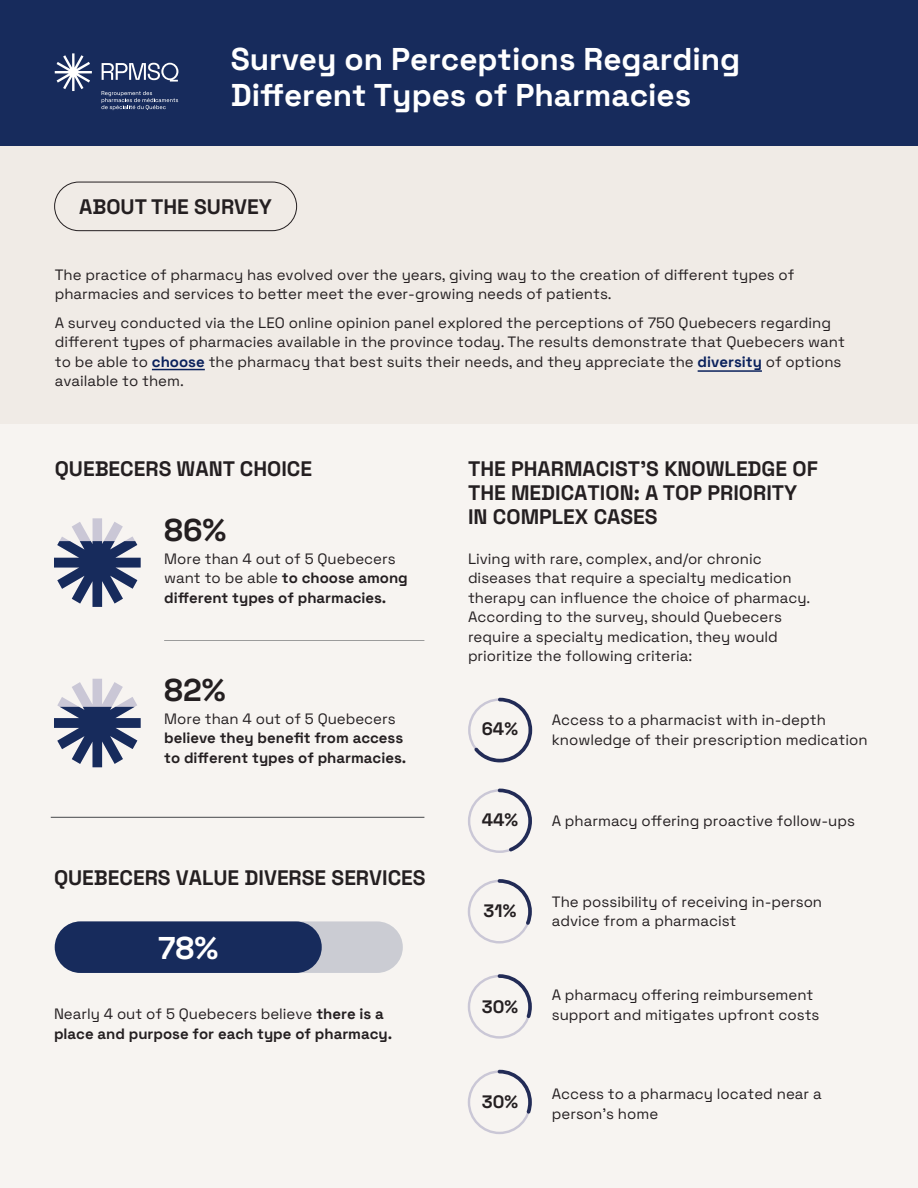
<style>
.page{position:relative;width:918px;height:1188px;background:#f7f4f1}
.page>*{position:absolute;margin:0;border:0;box-sizing:border-box;transform-origin:0 0}
.t1{font:300 31.5px/36px "Space Grotesk";color:#fff}
.t2{font:300 31.5px "Space Grotesk";color:#241f21}
.t3{font:300 21px/24px "Space Grotesk";color:#241f21}
.t4{font:300 18px "Space Grotesk";color:#241f21}
.t5{font:300 15px/19.5px "Space Grotesk";color:#241f21}
.s1{color:#0a215c}
</style>
<div class="page">
<div style="left:0;top:146px;width:918px;height:277px;background:#f0ebe6"></div>
<div style="left:0;top:0;width:918px;height:146px;background:#172b5c"></div>
<svg style="left:101px;top:91px;width:77px;height:19px"></svg>
<svg style="left:102px;top:63px;width:76px;height:19px"></svg>
<svg style="left:55px;top:53px;width:37px;height:38px"></svg>
<svg style="left:468px;top:698px;width:64px;height:64px"></svg>
<svg style="left:468px;top:789px;width:64px;height:64px"></svg>
<svg style="left:468px;top:879px;width:64px;height:65px"></svg>
<svg style="left:468px;top:974px;width:64px;height:65px"></svg>
<svg style="left:468px;top:1070px;width:64px;height:64px"></svg>
<div style="left:55px;top:921px;width:348px;height:52px;background:#cbccd3;border-radius:26px"></div>
<div style="left:55px;top:921px;width:267px;height:52px;background:#172b5c;border-radius:26px"></div>
<hr style="left:51px;top:817px;width:373px;height:1px;background:#45474a">
<svg style="left:54px;top:518px;width:87px;height:89px"></svg>
<svg style="left:54px;top:679px;width:87px;height:88px"></svg>
<hr style="left:164px;top:640px;width:260px;height:1px;background:#45474a">
<div style="left:54px;top:182px;width:243px;height:49px;border:1px solid #241f21;border-radius:24px"></div>
<hr style="left:152px;top:369px;width:53px;height:1px;background:#0a215c">
<hr style="left:698px;top:370px;width:64px;height:2px;background:#0a215c">
<h1 class="t1" style="left:231px;top:44px;width:511px">Survey on Perceptions Regarding<br>Different Types of Pharmacies</h1>
<h2 class="t3" style="left:79px;top:193px;width:194px">ABOUT THE SURVEY</h2>
<p class="t5" style="left:55px;top:264px;width:741px">The practice of pharmacy has evolved over the years, giving way to the creation of different types of pharmacies and services to better meet the ever-growing needs of patients.</p>
<p class="t5" style="left:55px;top:312px;width:792px">A survey conducted via the LEO online opinion panel explored the perceptions of 750 Quebecers regarding different types of pharmacies available in the province today. The results demonstrate that Quebecers want to be able to <span class="s1">choose</span> the pharmacy that best suits their needs, and they appreciate the <span class="s1">diversity</span> of options available to them.</p>
<h2 class="t3" style="left:55px;top:455px;width:259px">QUEBECERS WANT CHOICE</h2>
<h1 class="t2" style="left:164px;top:518px;width:64px">86%</h1>
<p class="t5" style="left:164px;top:548px;width:245px">More than 4 out of 5 Quebecers want to be able to choose among different types of pharmacies.</p>
<h1 class="t2" style="left:164px;top:679px;width:63px">82%</h1>
<p class="t5" style="left:164px;top:708px;width:244px">More than 4 out of 5 Quebecers believe they benefit from access to different types of pharmacies.</p>
<h2 class="t3" style="left:54px;top:865px;width:373px">QUEBECERS VALUE DIVERSE SERVICES</h2>
<h1 class="t1" style="left:158px;top:933px;width:62px">78%</h1>
<p class="t5" style="left:54px;top:1004px;width:340px">Nearly 4 out of 5 Quebecers believe there is a place and purpose for each type of pharmacy.</p>
<h2 class="t3" style="left:468px;top:455px;width:351px">THE PHARMACIST’S KNOWLEDGE OF<br>THE MEDICATION: A TOP PRIORITY<br>IN COMPLEX CASES</h2>
<p class="t5" style="left:468px;top:550px;width:344px">Living with rare, complex, and/or chronic diseases that require a specialty medication therapy can influence the choice of pharmacy.<br>According to the survey, should Quebecers require a specialty medication, they would prioritize the following criteria:</p>
<p class="t4" style="left:482px;top:723px;width:38px">64%</p>
<p class="t5" style="left:552px;top:712px;width:317px">Access to a pharmacist with in-depth knowledge of their prescription medication</p>
<p class="t4" style="left:482px;top:813px;width:38px">44%</p>
<p class="t5" style="left:552px;top:811px;width:305px">A pharmacy offering proactive follow-ups</p>
<p class="t4" style="left:484px;top:904px;width:34px">31%</p>
<p class="t4" style="left:482px;top:1000px;width:38px">30%</p>
<p class="t4" style="left:482px;top:1096px;width:38px">30%</p>
<p class="t5" style="left:552px;top:891px;width:272px">The possibility of receiving in-person advice from a pharmacist</p>
<p class="t5" style="left:552px;top:985px;width:269px">A pharmacy offering reimbursement support and mitigates upfront costs</p>
<p class="t5" style="left:552px;top:1086px;width:271px">Access to a pharmacy located near a person’s home</p>
</div>
